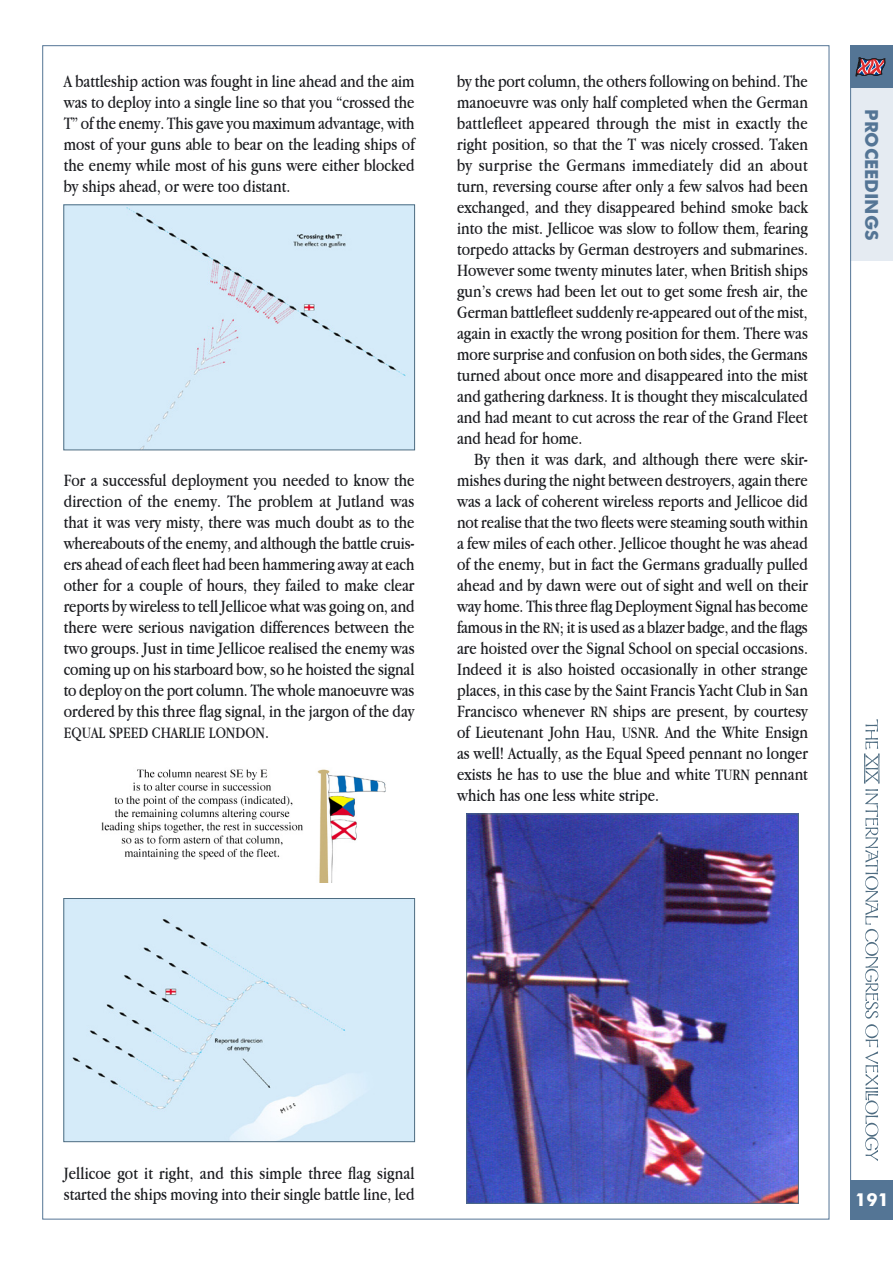
<style>
.page{position:relative;width:893px;height:1263px;background:#fff}
.page>*{position:absolute;margin:0;border:0;box-sizing:border-box;transform-origin:0 0}
.First_Paragraph{font:18px/21px "Apple Garamond";color:#1b1c20;text-align:justify}
.Paragraph{font:18px/21px "Apple Garamond";color:#1b1c20;text-align:justify}
.t1{font:700 18px "Futura BT";color:#547595}
.t2{font:700 18px "Futura BT";color:#fff}
.First_Paragraph-2{font:16.5px "Apple Garamond";color:#1b1c20}
.s1{font-size:18px}
.s2{font-size:16.5px}
</style>
<div class="page">
<svg style="left:864px;top:719px;width:16px;height:442px"></svg>
<div style="left:850px;top:1180px;width:43px;height:39px;background:#547595"></div>
<div style="left:850px;top:87px;width:43px;height:174px;background:#e5ebf2"></div>
<div style="left:850px;top:45px;width:43px;height:43px;background:#547595"></div>
<svg style="left:856px;top:57px;width:29px;height:19px"></svg>
<hr style="left:850px;top:46px;width:1px;height:1173px;background:#547595">
<div style="left:66px;top:207px;width:347px;height:241px;background:#d5ebf9"></div>
<div style="left:64px;top:205px;width:351px;height:245px;border:1px solid #4e6c81"></div>
<img style="left:101px;top:769px;width:285px;height:114px">
<img style="left:66px;top:900px;width:347px;height:240px">
<div style="left:64px;top:898px;width:351px;height:244px;border:1px solid #4e6c81"></div>
<img style="left:468px;top:816px;width:329px;height:385px">
<div style="left:466px;top:814px;width:333px;height:389px;border:1px solid #4e6c81"></div>
<p class="First_Paragraph" style="left:64px;top:70px;width:352px">A battleship action was fought in line ahead and the aim was to deploy into a single line so that you “crossed the T” of the enemy. This gave you maximum advantage, with most of your guns able to bear on the leading ships of the enemy while most of his guns were either blocked by ships ahead, or were too distant.</p>
<p class="First_Paragraph" style="left:64px;top:469px;width:352px">For a successful deployment you needed to know the direction of the enemy. The problem at Jutland was that it was very misty, there was much doubt as to the whereabouts of the enemy, and although the battle cruis&shy;ers ahead of each fleet had been hammering away at each other for a couple of hours, they failed to make clear reports by wireless to tell Jellicoe what was going on, and there were serious navigation differences between the two groups. Just in time Jellicoe realised the enemy was coming up on his starboard bow, so he hoisted the signal to deploy on the port column. The whole manoeuvre was ordered by this three flag signal, in the jargon of the day</p>
<p class="First_Paragraph-2" style="left:64px;top:723px;width:207px">EQUAL SPEED CHARLIE LONDON<span class="s1">.</span></p>
<p class="First_Paragraph" style="left:457px;top:70px;width:352px">by the port column, the others following on behind. The manoeuvre was only half completed when the German battlefleet appeared through the mist in exactly the right position, so that the T was nicely crossed. Taken by surprise the Germans immediately did an about turn, reversing course after only a few salvos had been exchanged, and they disappeared behind smoke back into the mist. Jellicoe was slow to follow them, fearing torpedo attacks by German destroyers and submarines.<br>However some twenty minutes later, when British ships gun’s crews had been let out to get some fresh air, the German battlefleet suddenly re-appeared out of the mist, again in exactly the wrong position for them. There was more surprise and confusion on both sides, the Germans turned about once more and disappeared into the mist and gathering darkness. It is thought they miscalculated and had meant to cut across the rear of the Grand Fleet and head for home.</p>
<p class="Paragraph" style="left:457px;top:448px;width:352px;text-indent:17px">By then it was dark, and although there were skir&shy;mishes during the night between destroyers, again there was a lack of coherent wireless reports and Jellicoe did not realise that the two fleets were steaming south within a few miles of each other. Jellicoe thought he was ahead of the enemy, but in fact the Germans gradually pulled ahead and by dawn were out of sight and well on their way home. This three flag Deployment Signal has become famous in the <span class="s2">RN</span>; it is used as a blazer badge, and the flags are hoisted over the Signal School on special occasions.<br>Indeed it is also hoisted occasionally in other strange places, in this case by the Saint Francis Yacht Club in San Francisco whenever <span class="s2">RN</span> ships are present, by courtesy of Lieutenant John Hau, <span class="s2">USNR</span>. And the White Ensign as well! Actually, as the Equal Speed pennant no longer exists he has to use the blue and white <span class="s2">TURN</span> pennant which has one less white stripe.</p>
<p class="t1" style="left:882px;top:109px;width:133px;rotate:90deg">PROCEEDINGS</p>
<p class="First_Paragraph" style="left:64px;top:1162px;width:352px">Jellicoe got it right, and this simple three flag signal started the ships moving into their single battle line, led</p>
<p class="t2" style="left:855px;top:1189px;width:35px">191</p>
</div>
